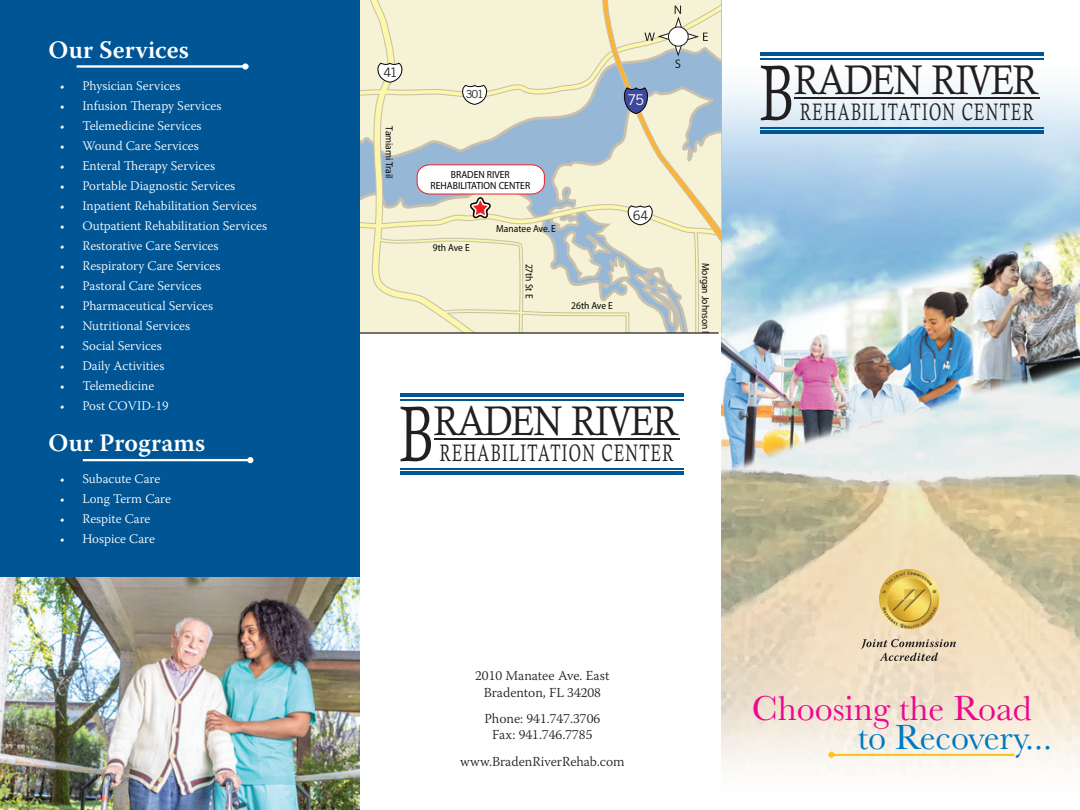
<style>
.page{position:relative;width:1080px;height:810px;background:#fff}
.page>*{position:absolute;margin:0;border:0;box-sizing:border-box;transform-origin:0 0}
.t1{font:79.12px "Calisto";color:#231f20;scale:.66 1}
.t2{font:41.75px "Calisto";letter-spacing:-.04em;color:#231f20;scale:.85 1}
.t3{font:36px "Baskerville";color:#ed088d}
.t4{font:36px "Baskerville";color:#0079c2}
.t5{font:600 25px "Warnock Pro";letter-spacing:.005em;color:#fff}
.t6{font:24px "Calisto";letter-spacing:.085em;color:#231f20;scale:.64 1}
.t7{font:14.75px "Trade Gothic";color:#fff}
.t8{font:300 13.75px/16.5px "Warnock Pro";color:#231f20;text-align:center}
.t9{font:300 13.12px "Warnock Pro";color:#fff}
.t10{font:12.88px "Trade Gothic";color:#231f20}
.t11{font:11.12px "Trade Gothic";color:#231f20}
.t12{font:10.38px/10.1px "Myriad";color:#040503;text-align:center;scale:.93 1}
.t13{font:10.25px "Myriad";color:#040503;scale:.93 1}
</style>
<div class="page">
<img style="left:721px;top:0;width:359px;height:770px">
<hr style="left:830px;top:754px;width:184px;height:2px;background:#fec422">
<svg style="left:828px;top:752px;width:6px;height:6px"></svg>
<svg style="left:360px;top:0;width:361px;height:333px;background:#e2e2cf"></svg>
<hr style="left:400px;top:393px;width:283px;height:4px;background:#005595">
<hr style="left:400px;top:399px;width:283px;height:2px;background:#005595">
<hr style="left:434px;top:438px;width:245px;height:2px;background:#231f20">
<hr style="left:400px;top:471px;width:284px;height:3px;background:#005595">
<hr style="left:400px;top:468px;width:284px;height:2px;background:#005595">
<hr style="left:760px;top:52px;width:284px;height:4px;background:#005595">
<hr style="left:760px;top:58px;width:284px;height:2px;background:#005595">
<hr style="left:794px;top:97px;width:245px;height:2px;background:#231f20">
<hr style="left:760px;top:130px;width:284px;height:3px;background:#005595">
<hr style="left:760px;top:127px;width:284px;height:2px;background:#005595">
<img style="left:879px;top:569px;width:60px;height:60px;border-radius:30px">
<svg style="left:861px;top:639px;width:95px;height:22px;background:#cabaa3"></svg>
<div style="left:0;top:0;width:360px;height:810px;background:#005595"></div>
<img style="left:0;top:578px;width:360px;height:232px">
<hr style="left:77px;top:65px;width:171px;height:3px;background:#fff">
<div style="left:242px;top:63px;width:6px;height:7px;background:#fff;border-radius:50%"></div>
<hr style="left:83px;top:459px;width:168px;height:2px;background:#fff">
<svg style="left:247px;top:457px;width:6px;height:6px"></svg>
<hr style="left:360px;top:332px;width:359px;height:2px;background:#231f20">
<h3 class="t5" style="left:49px;top:35px;width:142px">Our Services</h3>
<p class="t9" style="left:60px;top:78px;width:122px">• Physician Services</p>
<p class="t9" style="left:60px;top:98px;width:163px">• Infusion Therapy Services</p>
<p class="t9" style="left:60px;top:118px;width:143px">• Telemedicine Services</p>
<p class="t9" style="left:60px;top:138px;width:140px">• Wound Care Services</p>
<p class="t9" style="left:60px;top:158px;width:157px">• Enteral Therapy Services</p>
<p class="t9" style="left:60px;top:178px;width:177px">• Portable Diagnostic Services</p>
<p class="t9" style="left:60px;top:198px;width:198px">• Inpatient Rehabilitation Services</p>
<p class="t9" style="left:60px;top:218px;width:209px">• Outpatient Rehabilitation Services</p>
<p class="t9" style="left:60px;top:238px;width:160px">• Restorative Care Services</p>
<p class="t9" style="left:60px;top:258px;width:162px">• Respiratory Care Services</p>
<p class="t9" style="left:60px;top:278px;width:143px">• Pastoral Care Services</p>
<p class="t9" style="left:60px;top:298px;width:155px">• Pharmaceutical Services</p>
<p class="t9" style="left:60px;top:318px;width:132px">• Nutritional Services</p>
<p class="t9" style="left:60px;top:338px;width:103px">• Social Services</p>
<p class="t9" style="left:60px;top:358px;width:106px">• Daily Activities</p>
<p class="t9" style="left:60px;top:378px;width:96px">• Telemedicine</p>
<p class="t9" style="left:60px;top:398px;width:110px">• Post COVID-19</p>
<h3 class="t5" style="left:49px;top:428px;width:158px">Our Programs</h3>
<p class="t9" style="left:60px;top:471px;width:102px">• Subacute Care</p>
<p class="t9" style="left:60px;top:491px;width:113px">• Long Term Care</p>
<p class="t9" style="left:60px;top:511px;width:92px">• Respite Care</p>
<p class="t9" style="left:60px;top:531px;width:96px">• Hospice Care</p>
<p class="t10" style="left:383px;top:64px;width:16px">41</p>
<p class="t13" style="left:394px;top:126px;width:57px;rotate:90deg">Tamiami Trail</p>
<p class="t11" style="left:466px;top:87px;width:19px">301</p>
<p class="t7" style="left:628px;top:91px;width:18px">75</p>
<p class="t12" style="left:431px;top:170px;width:109px">BRADEN RIVER<br>REHABILITATION CENTER</p>
<p class="t13" style="left:433px;top:242px;width:41px">9th Ave E</p>
<p class="t13" style="left:496px;top:223px;width:65px">Manatee Ave. E</p>
<p class="t13" style="left:534px;top:264px;width:39px;rotate:90deg">27th St E</p>
<p class="t13" style="left:571px;top:301px;width:46px">26th Ave E</p>
<p class="t10" style="left:633px;top:207px;width:17px">64</p>
<p class="t13" style="left:711px;top:263px;width:87px;rotate:90deg">Morgan Johnson Rd</p>
<h2 class="t2" style="left:434px;top:396px;width:289px">RADEN RIVER</h2>
<h1 class="t1" style="left:399px;top:388px;width:53px">B</h1>
<h3 class="t6" style="left:440px;top:439px;width:367px">REHABILITATION CENTER</h3>
<h2 class="t2" style="left:794px;top:55px;width:289px">RADEN RIVER</h2>
<h1 class="t1" style="left:760px;top:47px;width:53px">B</h1>
<h3 class="t6" style="left:800px;top:98px;width:367px">REHABILITATION CENTER</h3>
<p class="t8" style="left:475px;top:667px;width:136px">2010 Manatee Ave. East<br>Bradenton, FL 34208</p>
<p class="t8" style="left:485px;top:710px;width:117px">Phone: 941.747.3706<br>Fax: 941.746.7785</p>
<p class="t8" style="left:460px;top:753px;width:166px">www.BradenRiverRehab.com</p>
<h3 class="t3" style="left:752px;top:685px;width:281px">Choosing the Road</h3>
<h3 class="t4" style="left:858px;top:715px;width:196px">to Recovery...</h3>
</div>
